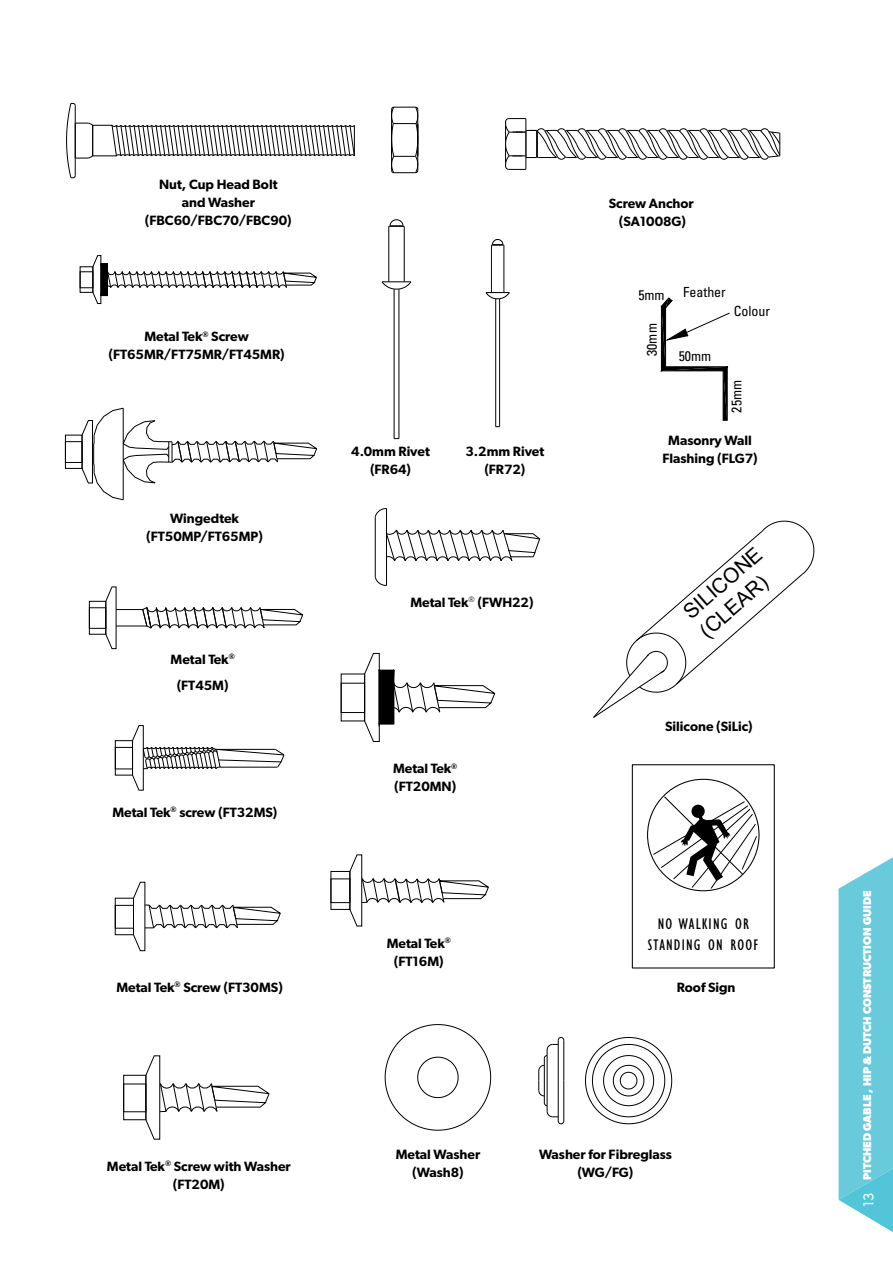
<style>
.page{position:relative;width:893px;height:1263px;background:#fff}
.page>*{position:absolute;margin:0;border:0;box-sizing:border-box;transform-origin:0 0}
.t1{font:20.7px/24.9px "Arial";color:#000}
.t2{font:condensed 15.9px/21.1px "Gill Sans";letter-spacing:.075em;color:#000;text-align:center}
.t3{font:condensed 13.95px "Univers";color:#000}
.t4{font:600 13.5px/18px "Gibson";color:#000;text-align:center}
.t5{font:700 11.25px "Gibson";color:#fff}
.s1{font-weight:400;font-size:14.25px}
</style>
<div class="page">
<svg style="left:838px;top:857px;width:55px;height:375px;background:#7ad0df"></svg>
<svg style="left:384px;top:1024px;width:107px;height:107px"></svg>
<svg style="left:661px;top:298px;width:69px;height:122px"></svg>
<svg style="left:538px;top:1037px;width:27px;height:87px"></svg>
<hr style="left:558px;top:1044px;width:1px;height:73px;background:#000">
<hr style="left:544px;top:1065px;width:1px;height:31px;background:#000">
<hr style="left:547px;top:1055px;width:1px;height:51px;background:#000">
<svg style="left:585px;top:1037px;width:87px;height:87px"></svg>
<div style="left:65px;top:435px;width:17px;height:34px;border:1px solid #000"></div>
<div style="left:65px;top:441px;width:17px;height:22px;border:1px solid #000"></div>
<svg style="left:81px;top:407px;width:236px;height:93px"></svg>
<svg style="left:66px;top:102px;width:289px;height:77px"></svg>
<svg style="left:391px;top:106px;width:28px;height:68px"></svg>
<hr style="left:375px;top:517px;width:1px;height:60px;background:#000">
<hr style="left:386px;top:508px;width:1px;height:77px;background:#000">
<svg style="left:375px;top:571px;width:12px;height:15px"></svg>
<svg style="left:375px;top:508px;width:12px;height:9px"></svg>
<svg style="left:387px;top:529px;width:153px;height:32px"></svg>
<div style="left:115px;top:740px;width:18px;height:35px;border:1px solid #000"></div>
<div style="left:115px;top:747px;width:18px;height:22px;border:1px solid #000"></div>
<svg style="left:132px;top:725px;width:152px;height:65px"></svg>
<div style="left:632px;top:764px;width:143px;height:204px;border:1px solid #000"></div>
<svg style="left:653px;top:795px;width:104px;height:94px"></svg>
<svg style="left:593px;top:520px;width:222px;height:198px"></svg>
<div style="left:80px;top:266px;width:13px;height:27px;border:1px solid #000"></div>
<svg style="left:92px;top:255px;width:225px;height:49px"></svg>
<div style="left:123px;top:1075px;width:23px;height:45px;border:1px solid #000"></div>
<div style="left:123px;top:1084px;width:23px;height:28px;border:1px solid #000"></div>
<svg style="left:145px;top:1055px;width:125px;height:84px"></svg>
<div style="left:341px;top:683px;width:24px;height:30px;border:1px solid #000"></div>
<svg style="left:364px;top:653px;width:132px;height:89px"></svg>
<div style="left:89px;top:607px;width:17px;height:22px;border:1px solid #000"></div>
<div style="left:89px;top:601px;width:17px;height:33px;border:1px solid #000"></div>
<svg style="left:105px;top:586px;width:198px;height:63px"></svg>
<svg style="left:505px;top:118px;width:276px;height:52px"></svg>
<hr style="left:399px;top:289px;width:1px;height:150px;background:#000">
<hr style="left:394px;top:289px;width:1px;height:150px;background:#000">
<hr style="left:404px;top:226px;width:1px;height:56px;background:#000">
<hr style="left:388px;top:226px;width:1px;height:56px;background:#000">
<svg style="left:389px;top:219px;width:15px;height:8px"></svg>
<svg style="left:381px;top:281px;width:31px;height:9px"></svg>
<hr style="left:499px;top:299px;width:1px;height:128px;background:#000">
<hr style="left:495px;top:299px;width:1px;height:128px;background:#000">
<hr style="left:504px;top:245px;width:1px;height:48px;background:#000">
<hr style="left:491px;top:245px;width:1px;height:48px;background:#000">
<svg style="left:491px;top:239px;width:13px;height:7px"></svg>
<svg style="left:485px;top:292px;width:25px;height:7px"></svg>
<svg style="left:349px;top:854px;width:140px;height:72px"></svg>
<div style="left:115px;top:898px;width:19px;height:37px;border:1px solid #000"></div>
<div style="left:115px;top:905px;width:19px;height:23px;border:1px solid #000"></div>
<svg style="left:133px;top:881px;width:148px;height:70px"></svg>
<p class="t4" style="left:145px;top:175px;width:148px">Nut, Cup Head Bolt<br>and Washer (FBC60/FBC70/FBC90)</p>
<p class="t4" style="left:109px;top:327px;width:178px">Metal Tek<sup>®</sup> Screw (FT65MR/FT75MR/FT45MR)</p>
<p class="t4" style="left:146px;top:509px;width:118px">Wingedtek (FT50MP/FT65MP)</p>
<p class="t4" style="left:171px;top:646px;width:66px;line-height:26.5px">Metal Tek<sup>® </sup>(FT45M)</p>
<p class="t4" style="left:112px;top:803px;width:167px">Metal Tek<sup>®</sup> screw (FT32MS)</p>
<p class="t4" style="left:116px;top:978px;width:168px">Metal Tek<sup>®</sup> Screw (FT30MS)</p>
<p class="t4" style="left:351px;top:442px;width:80px">4.0mm Rivet (FR64)</p>
<p class="t4" style="left:465px;top:442px;width:80px">3.2mm Rivet (FR72)</p>
<p class="t4" style="left:410px;top:593px;width:125px">Metal Tek<sup>®</sup> (FWH22)</p>
<p class="t4" style="left:393px;top:759px;width:66px;text-align:left">Metal Tek<sup>® </sup>(FT20MN)</p>
<p class="t4" style="left:387px;top:934px;width:66px">Metal Tek<sup>® </sup>(FT16M)</p>
<p class="t4" style="left:609px;top:194px;width:86px">Screw Anchor (SA1008G)</p>
<p class="t3" style="left:638px;top:286px;width:28px">5mm</p>
<p class="t3" style="left:643px;top:356px;width:34px;rotate:-90deg">30mm</p>
<p class="t3" style="left:683px;top:283px;width:44px">Feather</p>
<p class="t3" style="left:734px;top:302px;width:38px">Colour</p>
<p class="t3" style="left:679px;top:347px;width:34px">50mm</p>
<p class="t3" style="left:728px;top:412px;width:34px;rotate:-90deg">25mm</p>
<p class="t4" style="left:662px;top:431px;width:97px">Masonry Wall<br>Flashing (FLG7)</p>
<h1 class="t1" style="left:678px;top:605px;width:98px;rotate:-41deg">SILICONE (CLEAR)</h1>
<p class="t4" style="left:665px;top:717px;width:89px">Silicone (SiLic)</p>
<p class="t2" style="left:648px;top:913px;width:112px">NO WALKING OR<br>STANDING ON ROOF</p>
<p class="t4" style="left:677px;top:978px;width:60px">Roof Sign</p>
<p class="t4" style="left:107px;top:1157px;width:185px">Metal Tek<sup>®</sup> Screw with Washer (FT20M)</p>
<p class="t4" style="left:396px;top:1144px;width:86px">Metal Washer (Wash8)</p>
<p class="t4" style="left:539px;top:1144px;width:134px">Washer for Fibreglass (WG/FG)</p>
<p class="t5" style="left:860px;top:1207px;width:318px;rotate:-90deg"><span class="s1">13</span> PITCHED GABLE , HIP &amp; DUTCH CONSTRUCTION GUIDE</p>
</div>
